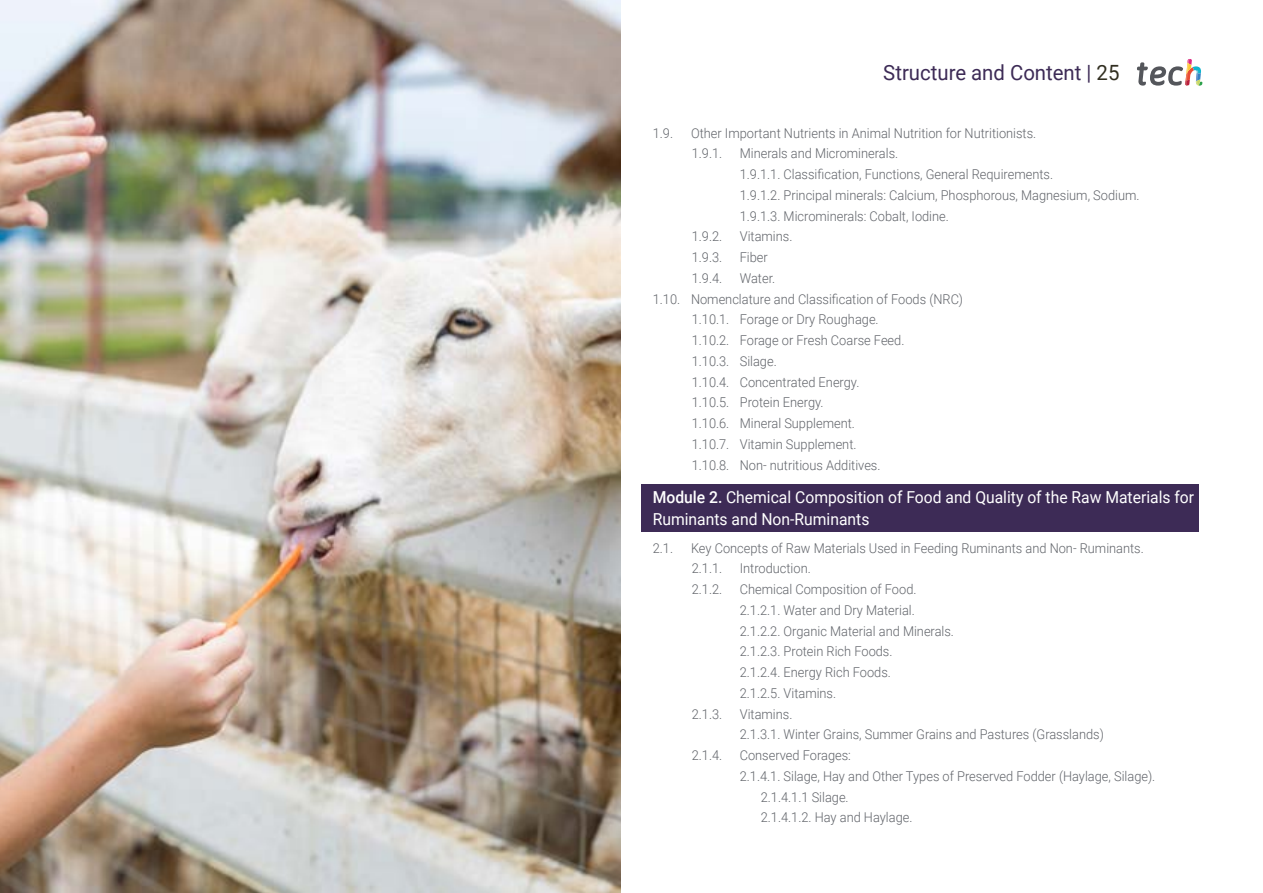
<style>
.page{position:relative;width:1263px;height:893px;background:#fff}
.page>*{position:absolute;margin:0;border:0;box-sizing:border-box;transform-origin:0 0}
.t1{font:21px "Roboto";color:#3d2b56}
.t2{font:16.5px/22.5px "Roboto";color:#fff;scale:.95 1}
.t3{font:300 13.5px/20.7px "Roboto";color:#61646a;scale:.95 1}
.s1{color:#312e20}
.s2{font-weight:500}
</style>
<div class="page">
<div style="left:642px;top:484px;width:557px;height:48px;background:#3d2b56"></div>
<img style="left:0;top:0;width:621px;height:893px">
<svg style="left:1137px;top:59px;width:65px;height:27px"></svg>
<h1 class="t1" style="left:883px;top:57px;width:238px">Structure and Content | <span class="s1">25</span></h1>
<p class="t3" style="left:653px;top:122px;width:23px">1.9.</p>
<p class="t3" style="left:691px;top:122px;width:365px">Other Important Nutrients in Animal Nutrition for Nutritionists.<br>1.9.1.</p>
<p class="t3" style="left:740px;top:143px;width:422px">Minerals and Microminerals.<br>1.9.1.1. Classification, Functions, General Requirements.<br>1.9.1.2. Principal minerals: Calcium, Phosphorous, Magnesium, Sodium.<br>1.9.1.3. Microminerals: Cobalt, Iodine.</p>
<p class="t3" style="left:692px;top:226px;width:34px">1.9.2.</p>
<p class="t3" style="left:740px;top:226px;width:57px">Vitamins.</p>
<p class="t3" style="left:692px;top:247px;width:34px">1.9.3.</p>
<p class="t3" style="left:740px;top:247px;width:31px">Fiber</p>
<p class="t3" style="left:692px;top:267px;width:34px">1.9.4.</p>
<p class="t3" style="left:740px;top:267px;width:39px">Water.</p>
<p class="t3" style="left:653px;top:288px;width:328px">1.10. Nomenclature and Classification of Foods (NRC)</p>
<p class="t3" style="left:692px;top:309px;width:198px">1.10.1. Forage or Dry Roughage.</p>
<p class="t3" style="left:692px;top:330px;width:225px">1.10.2. Forage or Fresh Coarse Feed.</p>
<p class="t3" style="left:692px;top:350px;width:91px">1.10.3. Silage.</p>
<p class="t3" style="left:692px;top:371px;width:178px">1.10.4. Concentrated Energy.</p>
<p class="t3" style="left:692px;top:392px;width:140px">1.10.5. Protein Energy.</p>
<p class="t3" style="left:692px;top:413px;width:173px">1.10.6. Mineral Supplement.</p>
<p class="t3" style="left:692px;top:433px;width:175px">1.10.7. Vitamin Supplement.</p>
<p class="t3" style="left:692px;top:454px;width:200px">1.10.8. Non- nutritious Additives.</p>
<p class="t2" style="left:653px;top:485px;width:571px"><span class="s2">Module 2.</span> Chemical Composition of Food and Quality of the Raw Materials for<br>Ruminants and Non-Ruminants</p>
<p class="t3" style="left:653px;top:537px;width:23px">2.1.</p>
<p class="t3" style="left:691px;top:537px;width:478px">Key Concepts of Raw Materials Used in Feeding Ruminants and Non- Ruminants.<br>2.1.1.</p>
<p class="t3" style="left:740px;top:558px;width:76px">Introduction.</p>
<p class="t3" style="left:692px;top:578px;width:34px">2.1.2.</p>
<p class="t3" style="left:740px;top:578px;width:227px">Chemical Composition of Food.<br>2.1.2.1. Water and Dry Material.<br>2.1.2.2. Organic Material and Minerals.<br>2.1.2.3. Protein Rich Foods.<br>2.1.2.4. Energy Rich Foods.<br>2.1.2.5. Vitamins.</p>
<p class="t3" style="left:692px;top:703px;width:34px">2.1.3.</p>
<p class="t3" style="left:740px;top:703px;width:385px">Vitamins.<br>2.1.3.1. Winter Grains, Summer Grains and Pastures (Grasslands)</p>
<p class="t3" style="left:692px;top:744px;width:34px">2.1.4.</p>
<p class="t3" style="left:740px;top:744px;width:119px">Conserved Forages:</p>
<p class="t3" style="left:740px;top:765px;width:439px">2.1.4.1. Silage, Hay and Other Types of Preserved Fodder (Haylage, Silage).</p>
<p class="t3" style="left:761px;top:786px;width:94px">2.1.4.1.1 Silage.</p>
<p class="t3" style="left:761px;top:807px;width:161px">2.1.4.1.2. Hay and Haylage.</p>
</div>
